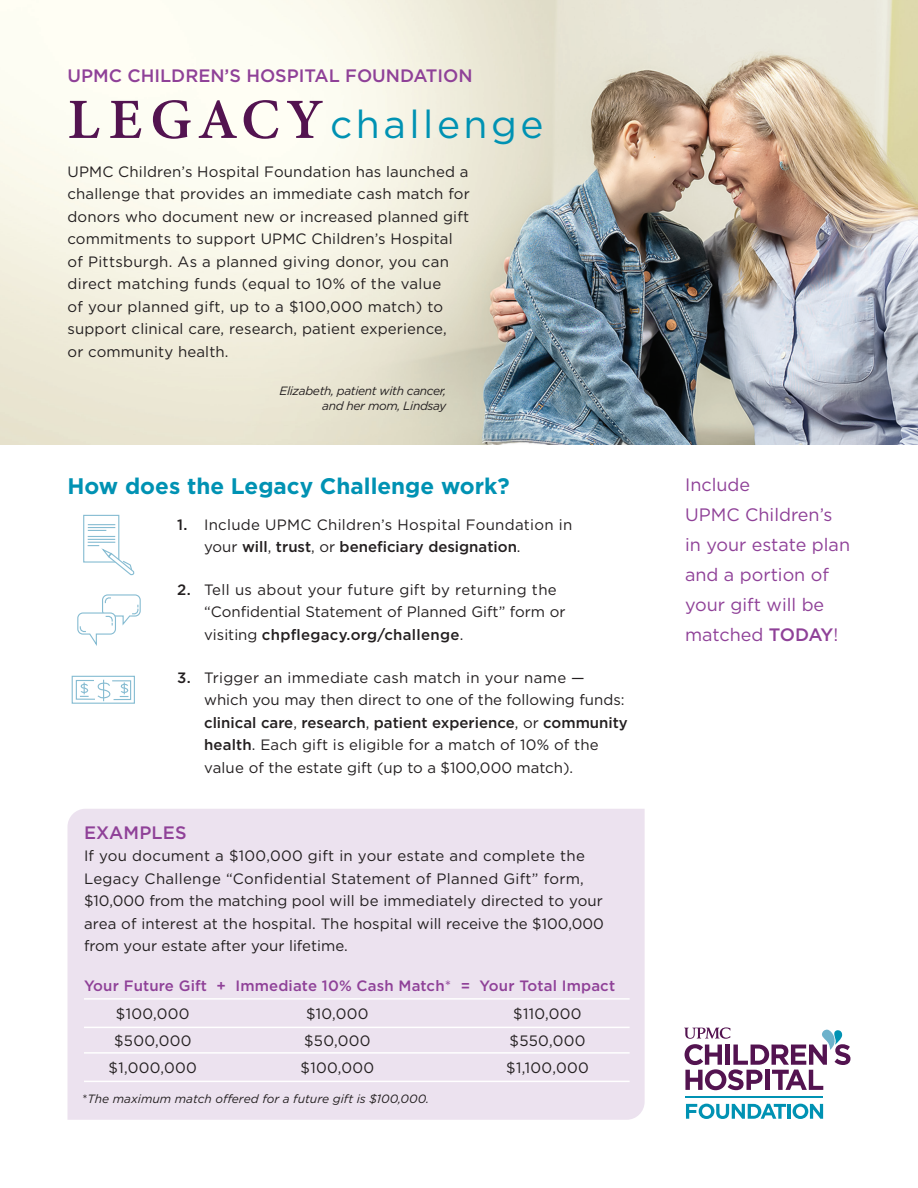
<style>
.page{position:relative;width:918px;height:1188px;background:#fff}
.page>*{position:absolute;margin:0;border:0;box-sizing:border-box;transform-origin:0 0}
.t1{font:39px "Gotham";letter-spacing:.09em;color:#0092b3}
.t2{font:700 22.5px "Gotham";color:#0092b3}
.t3{font:18px/30px "Gotham";color:#8f4198}
.t4{font:500 18px "Gotham";color:#8f4198}
.t5{font:15px/22.5px "Gotham";letter-spacing:.01em;color:#231f20}
.t6{font:500 15px/27.5px "Gotham";letter-spacing:.01em;color:#8f4198}
.t7{font:italic 12px "Gotham";color:#231f20}
.t8{font:italic 12px/15px "Gotham";letter-spacing:-.03em;color:#231f20;text-align:right}
.s1{font-family:"Minion 3";font-weight:600;font-size:57px;color:#531350}
.s2{font-weight:500}
.s3{font-weight:400}
.s4{font-weight:400;color:#231f20}
.s5{font-style:normal}
</style>
<div class="page">
<img style="left:0;top:0;width:918px;height:444px">
<div style="left:68px;top:809px;width:577px;height:311px;background:#ece2ef"></div>
<svg style="left:684px;top:1027px;width:166px;height:63px"></svg>
<svg style="left:686px;top:1104px;width:100px;height:15px"></svg>
<hr style="left:788px;top:1104px;width:3px;height:15px;background:#0092b3">
<svg style="left:793px;top:1104px;width:30px;height:15px"></svg>
<hr style="left:686px;top:1097px;width:137px;height:1px;background:#0092b3">
<div style="left:83px;top:515px;width:36px;height:48px;background:#fff;border:1px solid #86bcd2"></div>
<svg style="left:88px;top:524px;width:47px;height:51px"></svg>
<svg style="left:77px;top:594px;width:64px;height:52px"></svg>
<div style="left:72px;top:676px;width:63px;height:28px;background:#fff;border:1px solid #86bcd2"></div>
<svg style="left:75px;top:679px;width:57px;height:22px"></svg>
<hr style="left:84px;top:1027px;width:546px;height:1px;background:#fff">
<hr style="left:84px;top:1052px;width:546px;height:2px;background:#fff">
<hr style="left:84px;top:1081px;width:546px;height:1px;background:#fff">
<hr style="left:84px;top:998px;width:546px;height:2px;background:#fff">
<p class="t4" style="left:68px;top:64px;width:407px">UPMC CHILDREN’S HOSPITAL FOUNDATION</p>
<h1 class="t1" style="left:68px;top:99px;width:478px"><span class="s1">LEGACY</span> challenge</h1>
<p class="t5" style="left:68px;top:160px;width:404px">UPMC Children’s Hospital Foundation has launched a challenge that provides an immediate cash match for donors who document new or increased planned gift commitments to support UPMC Children’s Hospital of Pittsburgh. As a planned giving donor, you can direct matching funds (equal to 10% of the value<br>of your planned gift, up to a $100,000 match) to support clinical care, research, patient experience,<br>or community health.</p>
<p class="t8" style="left:280px;top:383px;width:168px">Elizabeth, patient with cancer, and her mom, Lindsay</p>
<h2 class="t2" style="left:68px;top:471px;width:444px">How does the Legacy Challenge work?</h2>
<p class="t5" style="left:204px;top:513px;width:370px;text-indent:-27px"><span class="s2">1.</span> Include UPMC Children’s Hospital Foundation in your <span class="s2">will</span>, <span class="s2">trust</span>, or <span class="s2">beneficiary designation</span>.</p>
<p class="t5" style="left:204px;top:578px;width:363px;text-indent:-27px"><span class="s2">2.</span> Tell us about your future gift by returning the “Confidential Statement of Planned Gift” form or visiting <span class="s2">chpflegacy.org/challenge</span>.</p>
<p class="t5" style="left:204px;top:666px;width:425px;text-indent:-27px"><span class="s2">3.</span> Trigger an immediate cash match in your name — which you may then direct to one of the following funds: <span class="s2">clinical care</span>, <span class="s2">research</span>, <span class="s2">patient experience</span>, or <span class="s2">community health</span>. Each gift is eligible for a match of 10% of the value of the estate gift (up to a $100,000 match).</p>
<p class="t4" style="left:84px;top:821px;width:104px">EXAMPLES</p>
<p class="t5" style="left:84px;top:844px;width:521px">If you document a $100,000 gift in your estate and complete the Legacy Challenge “Confidential Statement of Planned Gift” form, $10,000 from the matching pool will be immediately directed to your area of interest at the hospital. The hospital will receive the $100,000 from your estate after your lifetime.</p>
<p class="t6" style="left:116px;top:972px;width:501px;text-indent:-32px">Your Future Gift + Immediate 10% Cash Match<span class="s3">*</span> = Your Total Impact <span class="s4">$100,000</span></p>
<p class="t5" style="left:306px;top:1002px;width:64px">$10,000</p>
<p class="t5" style="left:513px;top:1002px;width:70px">$110,000</p>
<p class="t5" style="left:114px;top:1029px;width:79px">$500,000</p>
<p class="t5" style="left:304px;top:1029px;width:68px">$50,000</p>
<p class="t5" style="left:510px;top:1029px;width:77px">$550,000</p>
<p class="t5" style="left:109px;top:1056px;width:90px">$1,000,000</p>
<p class="t5" style="left:300px;top:1056px;width:75px">$100,000</p>
<p class="t5" style="left:506px;top:1056px;width:84px">$1,100,000</p>
<p class="t7" style="left:82px;top:1091px;width:348px"><span class="s5">*</span>The maximum match offered for a future gift is $100,000.</p>
<p class="t3" style="left:685px;top:469px;width:167px">Include<br>UPMC Children’s in your estate plan and a portion of your gift will be matched <span class="s2">TODAY</span>!</p>
</div>
